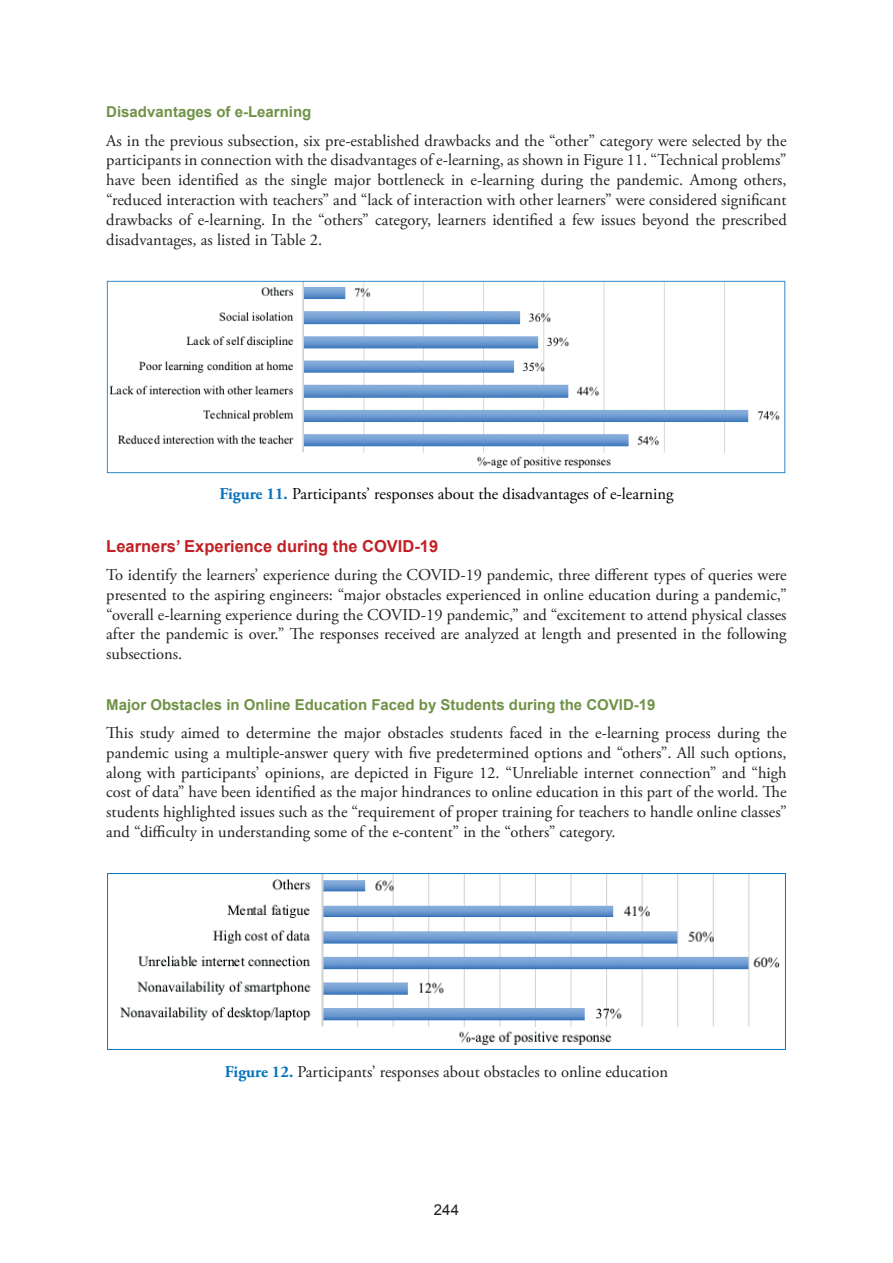
<style>
.page{position:relative;width:893px;height:1263px;background:#fff}
.page>*{position:absolute;margin:0;border:0;box-sizing:border-box;transform-origin:0 0}
.t1{font:16.5px/19.8px "Adobe Garamond Pro";color:#231f20;text-align:justify}
.t2{font:16.5px "Adobe Garamond Pro";color:#000001}
.t3{font:700 16.5px "Arial";color:#c22025}
.t4{font:700 15px "Arial";color:#709247}
.t5{font:15px "Arial";color:#231f20}
.s1{font-weight:700;color:#0873bb}
</style>
<div class="page">
<img style="left:106px;top:280px;width:680px;height:193px">
<img style="left:107px;top:873px;width:679px;height:177px">
<p class="t4" style="left:106px;top:102px;width:207px">Disadvantages of e-Learning</p>
<p class="t1" style="left:106px;top:131px;width:682px">As in the previous subsection, six pre-established drawbacks and the “other” category were selected by the participants in connection with the disadvantages of e-learning, as shown in Figure 11. “Technical problems” have been identified as the single major bottleneck in e-learning during the pandemic. Among others, “reduced interaction with teachers” and “lack of interaction with other learners” were considered significant drawbacks of e-learning. In the “others” category, learners identified a few issues beyond the prescribed disadvantages, as listed in Table 2.</p>
<p class="t2" style="left:219px;top:484px;width:455px"><span class="s1">Figure 11.</span> Participants’ responses about the disadvantages of e-learning</p>
<p class="t3" style="left:106px;top:535px;width:333px">Learners’ Experience during the COVID-19</p>
<p class="t1" style="left:106px;top:565px;width:682px">To identify the learners’ experience during the COVID-19 pandemic, three different types of queries were presented to the aspiring engineers: “major obstacles experienced in online education during a pandemic,” “overall e-learning experience during the COVID-19 pandemic,” and “excitement to attend physical classes after the pandemic is over.” The responses received are analyzed at length and presented in the following subsections.</p>
<p class="t4" style="left:106px;top:694px;width:551px">Major Obstacles in Online Education Faced by Students during the COVID-19</p>
<p class="t1" style="left:106px;top:723px;width:682px">This study aimed to determine the major obstacles students faced in the e-learning process during the pandemic using a multiple-answer query with five predetermined options and “others”. All such options, along with participants’ opinions, are depicted in Figure 12. “Unreliable internet connection” and “high cost of data” have been identified as the major hindrances to online education in this part of the world. The students highlighted issues such as the “requirement of proper training for teachers to handle online classes” and “difficulty in understanding some of the e-content” in the “others” category.</p>
<p class="t1" style="left:225px;top:1062px;width:445px"><span class="s1">Figure 12.</span> Participants’ responses about obstacles to online education</p>
<p class="t5" style="left:434px;top:1199px;width:27px">244</p>
</div>
